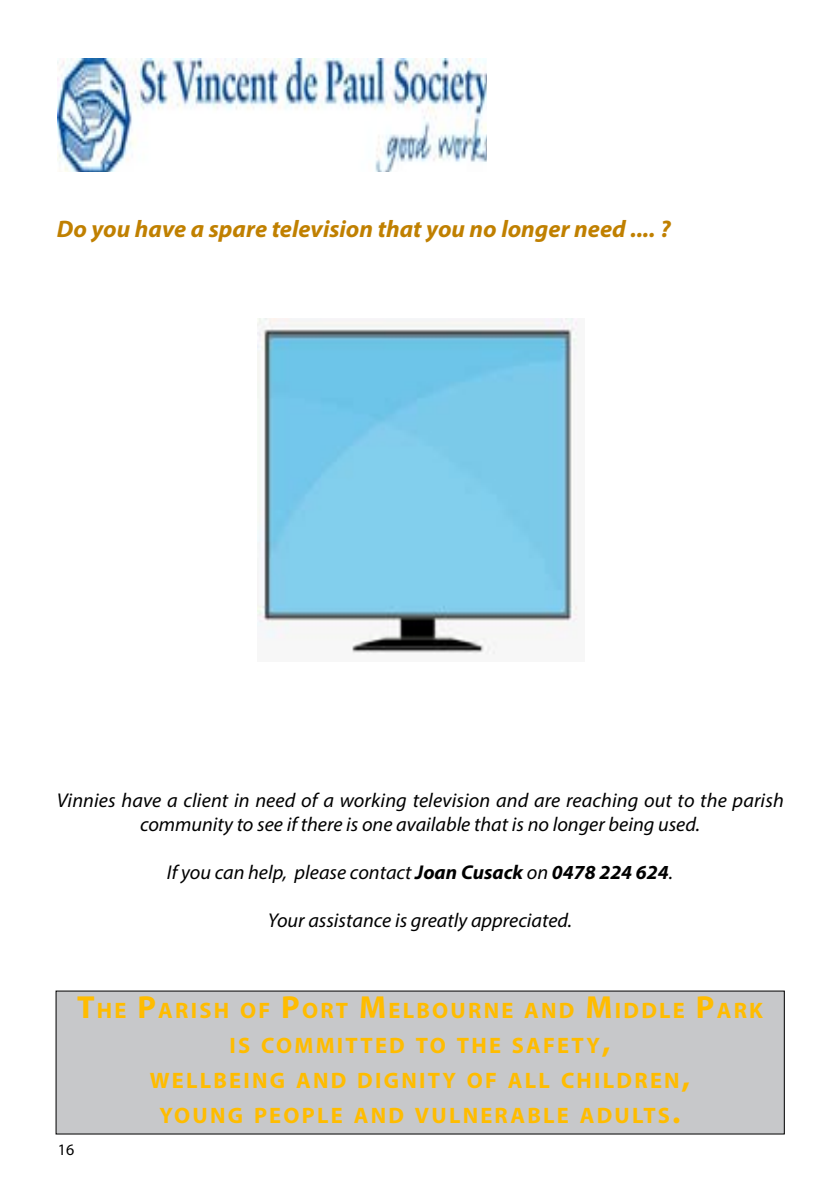
<style>
.page{position:relative;width:840px;height:1191px;background:#fff}
.page>*{position:absolute;margin:0;border:0;box-sizing:border-box;transform-origin:0 0}
.t1{font:italic 700 24px "Myriad Pro";color:#c08000}
.t2{font:700 22.4px/35px "Myriad Pro";letter-spacing:.1em;color:#ffbc00;text-align:center}
.t3{font:italic 20px/24px "Myriad Pro";color:#000;text-align:center}
.t4{font:16px "Myriad Pro";color:#000}
.s1{font-weight:700}
.s2{font-size:32px}
</style>
<div class="page">
<div style="left:56px;top:991px;width:727px;height:143px;background:#c7c8ca"></div>
<img style="left:58px;top:58px;width:428px;height:114px">
<img style="left:258px;top:318px;width:320px;height:336px">
<p class="t1" style="left:57px;top:213px;width:615px">Do you have a spare television that you no longer need .... ?</p>
<p class="t3" style="left:57px;top:788px;width:728px">Vinnies have a client in need of a working television and are reaching out to the parish community to see if there is one available that is no longer being used.</p>
<p class="t3" style="left:167px;top:860px;width:507px">If you can help, please contact <span class="s1">Joan Cusack</span> on <span class="s1">0478 224 624</span>.</p>
<p class="t3" style="left:268px;top:908px;width:305px">Your assistance is greatly appreciated.</p>
<p class="t2" style="left:77px;top:992px;width:687px"><span class="s2">T</span>HE <span class="s2">P</span>ARISH OF <span class="s2">P</span>ORT <span class="s2">M</span>ELBOURNE AND <span class="s2">M</span>IDDLE <span class="s2">P</span>ARK IS COMMITTED TO THE SAFETY<span class="s2">,<br></span>WELLBEING AND DIGNITY OF ALL CHILDREN<span class="s2">,<br></span>YOUNG PEOPLE AND VULNERABLE ADULTS<span class="s2">.</span></p>
<p class="t4" style="left:58px;top:1139px;width:18px">16</p>
</div>
